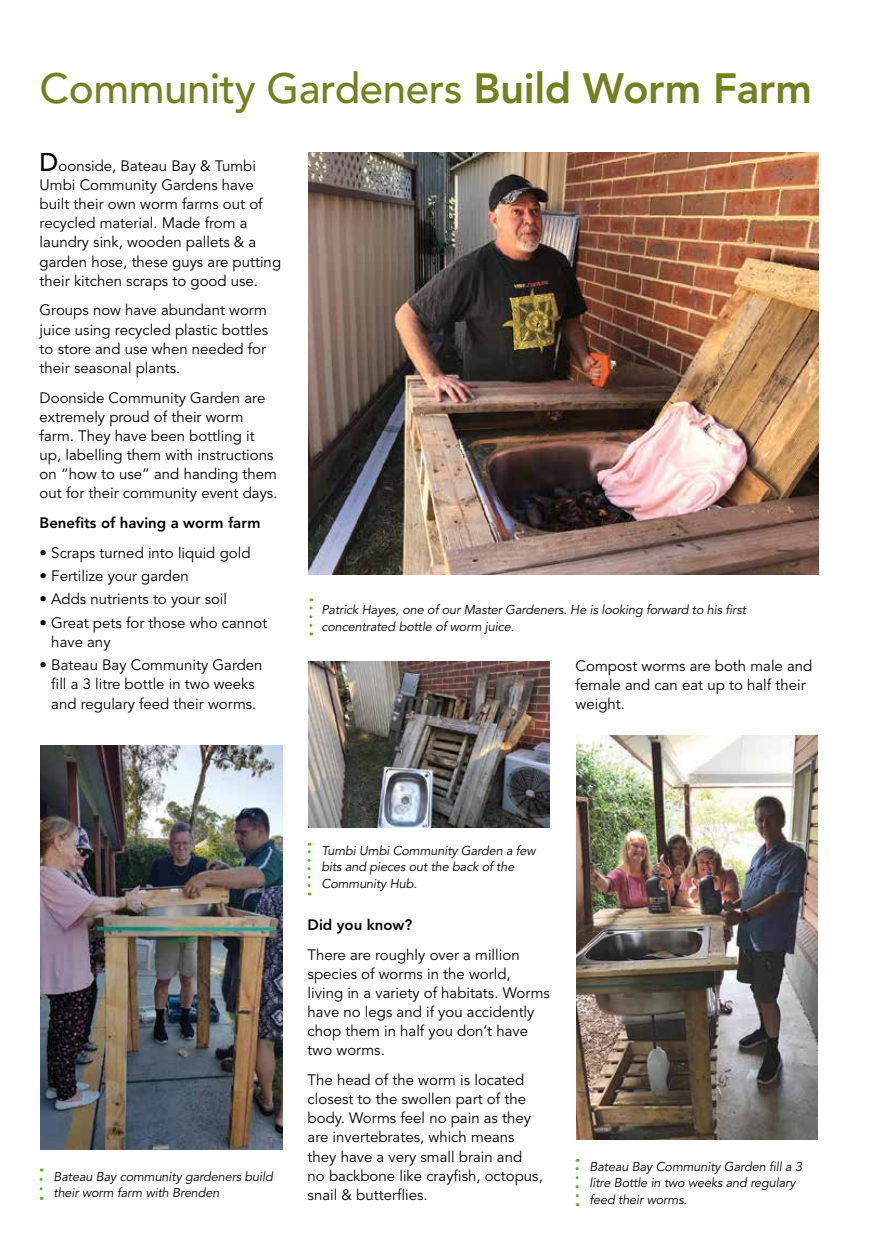
<style>
.page{position:relative;width:889px;height:1260px;background:#fff}
.page>*{position:absolute;margin:0;border:0;box-sizing:border-box;transform-origin:0 0}
.t1{font:500 42px "Avenir LT Std";letter-spacing:-.01em;color:#73811f}
.t2{font:15px/19.2px "Avenir LT Std";color:#000}
.t3{font:800 15px "Avenir LT Std";color:#000}
.t4{font:italic 12.75px/16.5px "Avenir LT Std";letter-spacing:-.01em;color:#000}
.s1{font-weight:800}
.s2{font-weight:500;font-size:25.5px}
</style>
<div class="page">
<svg style="left:309px;top:598px;width:3px;height:27px"></svg>
<img style="left:309px;top:153px;width:509px;height:421px">
<svg style="left:40px;top:1168px;width:3px;height:21px"></svg>
<svg style="left:308px;top:843px;width:3px;height:43px"></svg>
<svg style="left:575px;top:1159px;width:3px;height:37px"></svg>
<img style="left:40px;top:745px;width:242px;height:405px">
<img style="left:308px;top:662px;width:242px;height:166px">
<img style="left:576px;top:735px;width:241px;height:404px">
<h1 class="t1" style="left:40px;top:64px;width:774px">Community Gardeners <span class="s1">Build Worm Farm</span></h1>
<p class="t2" style="left:40px;top:157px;width:243px"><span class="s2">D</span>oonside, Bateau Bay &amp; Tumbi<br>Umbi Community Gardens have built their own worm farms out of recycled material. Made from a laundry sink, wooden pallets &amp; a garden hose, these guys are putting their kitchen scraps to good use.</p>
<p class="t2" style="left:40px;top:301px;width:230px">Groups now have abundant worm juice using recycled plastic bottles to store and use when needed for their seasonal plants.</p>
<p class="t2" style="left:40px;top:388px;width:239px">Doonside Community Garden are extremely proud of their worm farm. They have been bottling it up, labelling them with instructions on “how to use” and handing them out for their community event days.</p>
<p class="t3" style="left:40px;top:514px;width:222px">Benefits of having a worm farm</p>
<p class="t2" style="left:40px;top:543px;width:212px">• Scraps turned into liquid gold</p>
<p class="t2" style="left:40px;top:567px;width:151px">• Fertilize your garden</p>
<p class="t2" style="left:40px;top:590px;width:189px">• Adds nutrients to your soil</p>
<p class="t2" style="left:51px;top:613px;width:218px;text-indent:-12px">• Great pets for those who cannot have any</p>
<p class="t2" style="left:40px;top:656px;width:224px;text-align:center">• Bateau Bay Community Garden fill a 3 litre bottle in two weeks and regulary feed their worms.</p>
<p class="t4" style="left:321px;top:602px;width:426px">Patrick Hayes, one of our Master Gardeners. He is looking forward to his first concentrated bottle of worm juice.</p>
<p class="t2" style="left:575px;top:657px;width:238px">Compost worms are both male and female and can eat up to half their weight.</p>
<p class="t4" style="left:54px;top:1168px;width:221px">Bateau Bay community gardeners build their worm farm with Brenden</p>
<p class="t4" style="left:321px;top:843px;width:216px">Tumbi Umbi Community Garden a few bits and pieces out the back of the<br>Community Hub.</p>
<p class="t3" style="left:307px;top:916px;width:106px">Did you know?</p>
<p class="t2" style="left:307px;top:945px;width:244px">There are roughly over a million species of worms in the world, living in a variety of habitats. Worms have no legs and if you accidently chop them in half you don’t have two worms.</p>
<p class="t2" style="left:307px;top:1071px;width:237px">The head of the worm is located closest to the swollen part of the body. Worms feel no pain as they are invertebrates, which means they have a very small brain and no backbone like crayfish, octopus, snail &amp; butterflies.</p>
<p class="t4" style="left:589px;top:1159px;width:214px">Bateau Bay Community Garden fill a 3 litre Bottle in two weeks and regulary feed their worms.</p>
</div>
